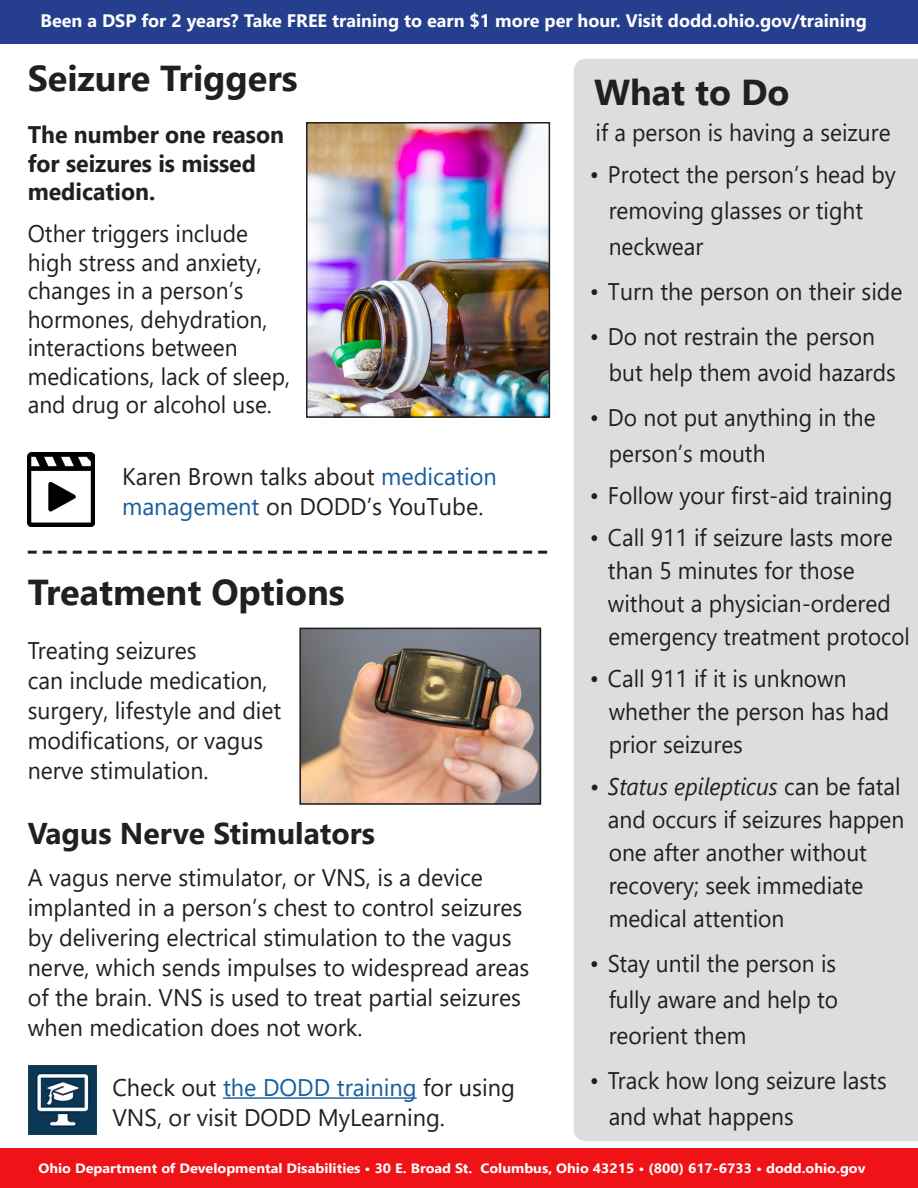
<style>
.page{position:relative;width:918px;height:1188px;background:#fff}
.page>*{position:absolute;margin:0;border:0;box-sizing:border-box;transform-origin:0 0}
.t1{font:700 36px "Segoe UI";color:#231f20}
.t2{font:700 30px "Segoe UI";color:#231f20}
.t3{font:24px/33px "Segoe UI";color:#231f20;scale:.95 1}
.t4{font:24px/30px "Segoe UI";color:#231f20}
.t5{font:24px/30px "Segoe UI";color:#231f20;scale:.96 1}
.t6{font:700 24px/28.5px "Segoe UI";color:#231f20;scale:.96 1}
.t7{font:700 18px "Segoe UI";color:#fff}
.t8{font:700 13.5px "Segoe UI";color:#fff;scale:1.07 1}
.s1{color:#175d9e}
.s2{font-style:italic}
</style>
<div class="page">
<div style="left:574px;top:59px;width:344px;height:1082px;background:#dcdddf"></div>
<div style="left:0;top:0;width:918px;height:43px;background:#253f8e"></div>
<div style="left:0;top:1149px;width:918px;height:39px;background:#ef1217"></div>
<svg style="left:28px;top:551px;width:519px;height:3px"></svg>
<img style="left:302px;top:631px;width:236px;height:171px">
<div style="left:299px;top:628px;width:242px;height:177px;border:2px solid #231f20"></div>
<img style="left:309px;top:125px;width:238px;height:290px">
<div style="left:306px;top:122px;width:244px;height:296px;border:2px solid #231f20"></div>
<hr style="left:223px;top:1097px;width:194px;height:2px;background:#175d9e">
<img style="left:28px;top:1066px;width:69px;height:68px">
<img style="left:28px;top:453px;width:66px;height:73px">
<p class="t7" style="left:40px;top:4px;width:828px">Been a DSP for 2 years? Take FREE training to earn $1 more per hour. Visit dodd.ohio.gov/training</p>
<p class="t1" style="left:28px;top:44px;width:272px">Seizure Triggers</p>
<p class="t6" style="left:28px;top:119px;width:269px">The number one reason for seizures is missed medication.</p>
<p class="t3" style="left:28px;top:218px;width:278px;line-height:28.5px">Other triggers include high stress and anxiety, changes in a person’s hormones, dehydration, interactions between medications, lack of sleep, and drug or alcohol use.</p>
<p class="t4" style="left:122px;top:459px;width:376px">Karen Brown talks about <span class="s1">medication management</span> on DODD’s YouTube.</p>
<p class="t1" style="left:28px;top:558px;width:319px">Treatment Options</p>
<p class="t5" style="left:28px;top:634px;width:177px">Treating seizures</p>
<p class="t5" style="left:28px;top:664px;width:266px">can include medication, surgery, lifestyle and diet modifications, or vagus nerve stimulation.</p>
<p class="t2" style="left:28px;top:806px;width:349px">Vagus Nerve Stimulators</p>
<p class="t4" style="left:28px;top:861px;width:457px">A vagus nerve stimulator, or VNS, is a device</p>
<p class="t4" style="left:28px;top:891px;width:503px">implanted in a person’s chest to control seizures by delivering electrical stimulation to the vagus nerve, which sends impulses to widespread areas of the brain. VNS is used to treat partial seizures when medication does not work.</p>
<p class="t4" style="left:112px;top:1070px;width:404px">Check out <span class="s1">the DODD training</span> for using<br>VNS, or visit DODD MyLearning.</p>
<p class="t1" style="left:594px;top:58px;width:197px">What to Do</p>
<p class="t3" style="left:596px;top:114px;width:312px">if a person is having a seizure</p>
<p class="t3" style="left:609px;top:154px;width:304px;line-height:36px;text-indent:-19px">• Protect the person’s head by removing glasses or tight neckwear</p>
<p class="t5" style="left:590px;top:274px;width:327px">• Turn the person on their side</p>
<p class="t3" style="left:609px;top:316px;width:304px;line-height:36px;text-indent:-19px">• Do not restrain the person but help them avoid hazards</p>
<p class="t3" style="left:609px;top:397px;width:282px;line-height:36px;text-indent:-19px">• Do not put anything in the person’s mouth</p>
<p class="t3" style="left:590px;top:477px;width:320px">• Follow your first-aid training</p>
<p class="t3" style="left:608px;top:519px;width:319px;text-indent:-18px">• Call 911 if seizure lasts more than 5 minutes for those without a physician-ordered emergency treatment protocol</p>
<p class="t3" style="left:609px;top:660px;width:297px;text-indent:-19px">• Call 911 if it is unknown whether the person has had prior seizures</p>
<p class="t3" style="left:608px;top:768px;width:314px;text-indent:-18px"><span class="s2">• Status epilepticus</span> can be fatal and occurs if seizures happen one after another without recovery; seek immediate medical attention</p>
<p class="t3" style="left:609px;top:943px;width:243px;line-height:36px;text-align:justify;text-indent:-19px">• Stay until the person is fully aware and help to reorient them</p>
<p class="t3" style="left:609px;top:1060px;width:294px;line-height:36px;text-indent:-19px">• Track how long seizure lasts and what happens</p>
<p class="t8" style="left:39px;top:1155px;width:774px">Ohio Department of Developmental Disabilities • 30 E. Broad St. Columbus, Ohio 43215 • (800) 617-6733 • dodd.ohio.gov</p>
</div>
